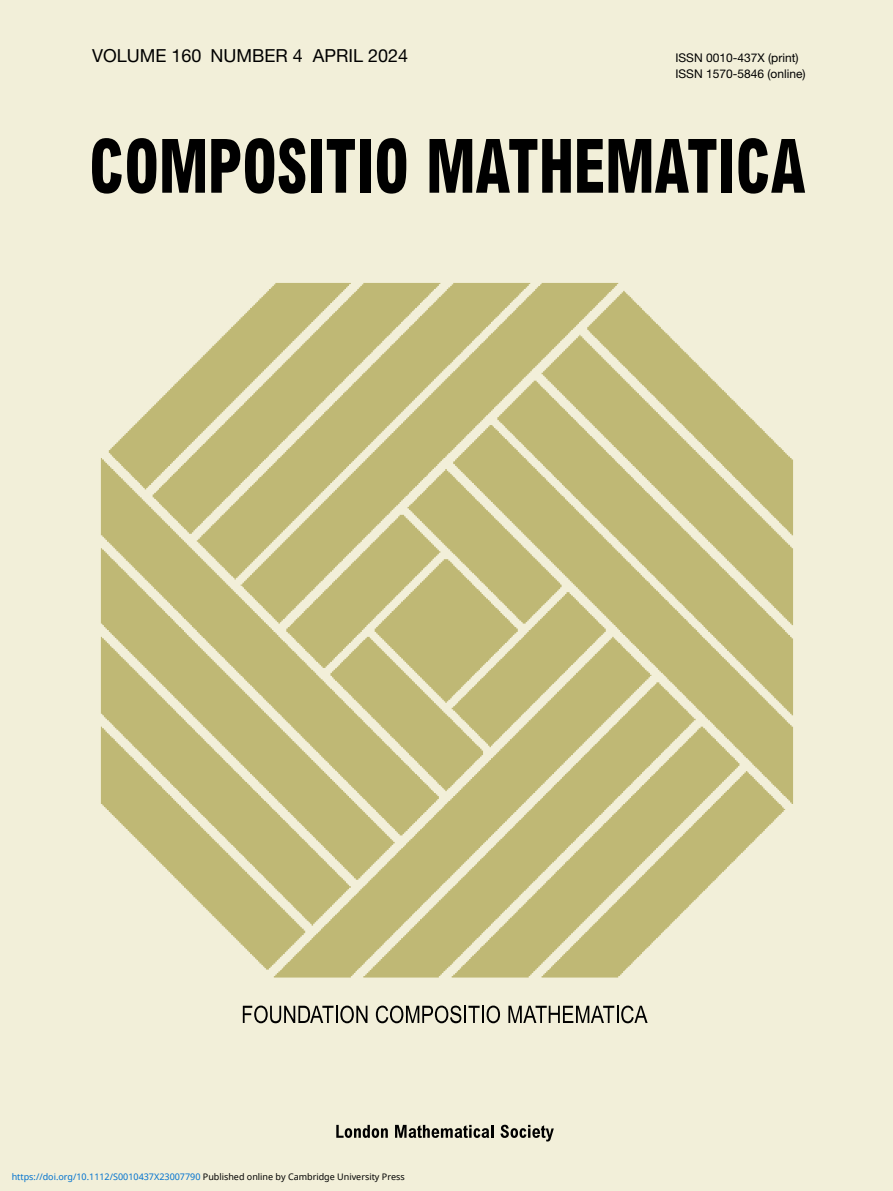
<style>
.page{position:relative;width:893px;height:1191px;background:#f2efd9}
.page>*{position:absolute;margin:0;border:0;box-sizing:border-box;transform-origin:0 0}
.t1{font:18px "Helvetica Neue";color:#000}
.t2{font:12px/16.5px "Helvetica Neue";color:#000}
.t3{font:9px "Noto Sans";color:#0172cf}
.s1{color:#000}
</style>
<div class="page">
<svg style="left:92px;top:138px;width:64px;height:56px"></svg>
<svg style="left:162px;top:139px;width:43px;height:54px"></svg>
<svg style="left:211px;top:138px;width:94px;height:56px"></svg>
<div style="left:311px;top:139px;width:11px;height:54px;background:#000"></div>
<svg style="left:327px;top:139px;width:28px;height:54px"></svg>
<div style="left:360px;top:139px;width:10px;height:54px;background:#000"></div>
<svg style="left:377px;top:138px;width:29px;height:56px"></svg>
<svg style="left:430px;top:139px;width:141px;height:54px"></svg>
<svg style="left:577px;top:139px;width:26px;height:54px"></svg>
<svg style="left:609px;top:139px;width:107px;height:54px"></svg>
<div style="left:721px;top:139px;width:11px;height:54px;background:#000"></div>
<svg style="left:738px;top:138px;width:67px;height:56px"></svg>
<img style="left:101px;top:283px;width:692px;height:695px">
<svg style="left:336px;top:1124px;width:52px;height:14px"></svg>
<svg style="left:395px;top:1124px;width:99px;height:14px"></svg>
<svg style="left:500px;top:1124px;width:54px;height:17px"></svg>
<svg style="left:243px;top:1005px;width:124px;height:18px"></svg>
<svg style="left:376px;top:1005px;width:124px;height:18px"></svg>
<svg style="left:508px;top:1005px;width:140px;height:18px"></svg>
<h1 class="t1" style="left:92px;top:49px;width:317px">VOLUME 160 NUMBER 4 APRIL 2024</h1>
<h2 class="t2" style="left:675px;top:50px;width:132px">ISSN 0010-437X (print)<br>ISSN 1570-5846 (online)</h2>
<p class="t3" style="left:12px;top:1170px;width:395px">https://doi.org/10.1112/S0010437X23007790 <span class="s1">Published online by Cambridge University Press</span></p>
</div>
